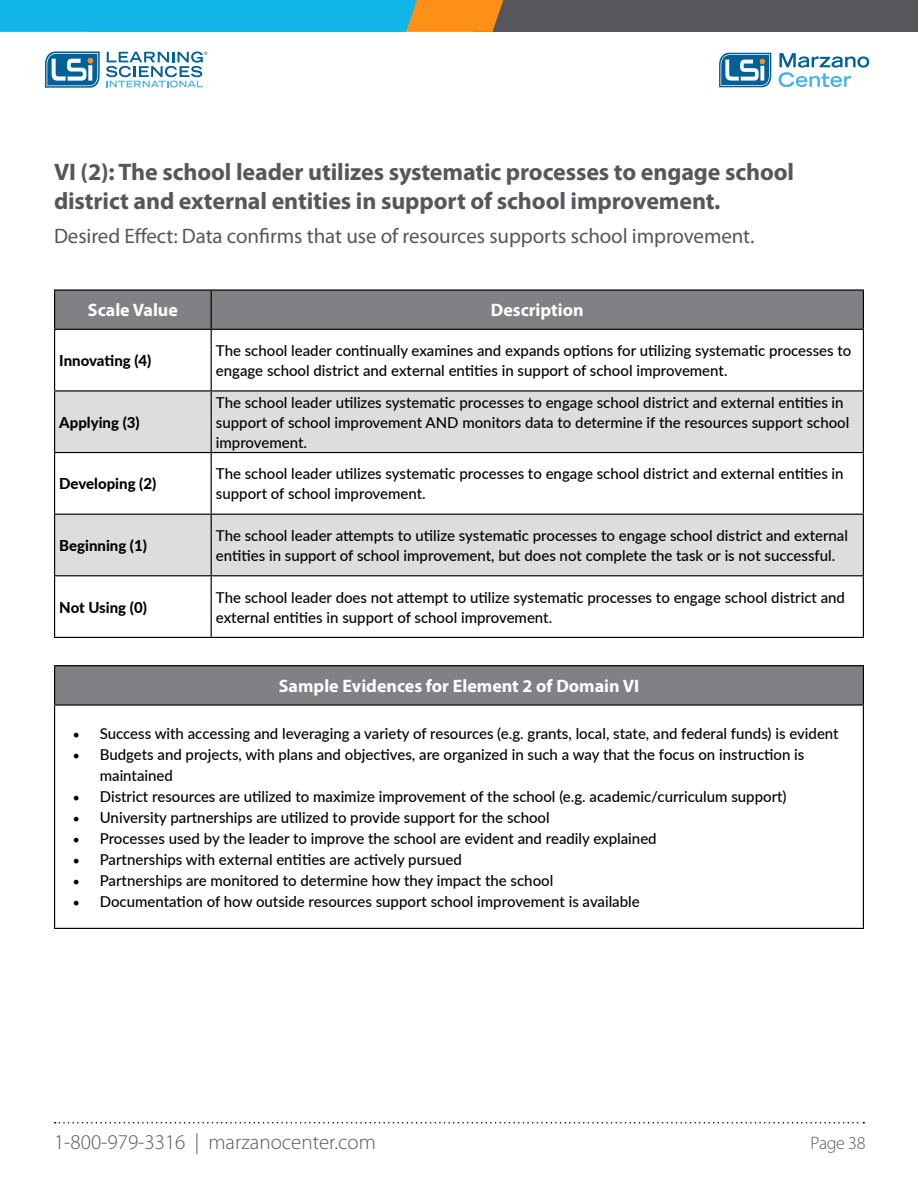
<style>
.page{position:relative;width:918px;height:1188px;background:#fff}
.page>*{position:absolute;margin:0;border:0;box-sizing:border-box;transform-origin:0 0}
.t1{font:700 24px/28.8px "Myriad Pro";letter-spacing:-.005em;color:#57565c}
.t2{font:21px "Myriad Pro";letter-spacing:-.005em;color:#57565c}
.t3{font:300 21px "Myriad Pro";color:#57565c}
.t4{font:700 18px "Myriad Pro";color:#fff}
.t5{font:300 18px "Myriad Pro";letter-spacing:-.02em;color:#57565c}
.t6{font:500 15px/20.1px "Lato";color:#000}
.t7{font:800 15px "Lato";color:#000}
.s1{font-family:"Minion Pro";font-weight:400;font-size:18px}
</style>
<div class="page">
<svg style="left:55px;top:1122px;width:809px;height:2px"></svg>
<svg style="left:779px;top:53px;width:90px;height:34px"></svg>
<svg style="left:719px;top:53px;width:53px;height:34px"></svg>
<svg style="left:45px;top:52px;width:55px;height:36px"></svg>
<svg style="left:106px;top:52px;width:101px;height:36px"></svg>
<div style="left:473px;top:0;width:445px;height:32px;background:#57565c"></div>
<svg style="left:0;top:0;width:503px;height:32px;background:#3badc1"></svg>
<div style="left:55px;top:291px;width:808px;height:38px;background:#818085"></div>
<div style="left:55px;top:392px;width:808px;height:60px;background:#dcddde"></div>
<svg style="left:55px;top:453px;width:808px;height:184px"></svg>
<hr style="left:54px;top:330px;width:1px;height:60px;background:#000">
<hr style="left:211px;top:330px;width:1px;height:60px;background:#000">
<hr style="left:863px;top:330px;width:1px;height:60px;background:#000">
<hr style="left:54px;top:390px;width:157px;height:2px;background:#000">
<hr style="left:54px;top:392px;width:1px;height:60px;background:#000">
<hr style="left:211px;top:390px;width:653px;height:2px;background:#000">
<hr style="left:211px;top:392px;width:1px;height:60px;background:#000">
<hr style="left:863px;top:392px;width:1px;height:60px;background:#000">
<hr style="left:54px;top:452px;width:157px;height:1px;background:#000">
<hr style="left:54px;top:453px;width:1px;height:61px;background:#000">
<hr style="left:211px;top:452px;width:653px;height:1px;background:#000">
<hr style="left:211px;top:453px;width:1px;height:61px;background:#000">
<hr style="left:863px;top:453px;width:1px;height:61px;background:#000">
<hr style="left:54px;top:576px;width:1px;height:61px;background:#000">
<hr style="left:211px;top:576px;width:1px;height:61px;background:#000">
<hr style="left:863px;top:576px;width:1px;height:61px;background:#000">
<hr style="left:54px;top:637px;width:157px;height:1px;background:#000">
<hr style="left:211px;top:637px;width:653px;height:1px;background:#000">
<hr style="left:54px;top:514px;width:157px;height:1px;background:#000">
<hr style="left:54px;top:515px;width:1px;height:60px;background:#000">
<hr style="left:54px;top:575px;width:157px;height:1px;background:#000">
<hr style="left:211px;top:514px;width:653px;height:1px;background:#000">
<hr style="left:211px;top:515px;width:1px;height:60px;background:#000">
<hr style="left:863px;top:515px;width:1px;height:60px;background:#000">
<hr style="left:211px;top:575px;width:653px;height:1px;background:#000">
<hr style="left:54px;top:289px;width:157px;height:2px;background:#000">
<hr style="left:54px;top:291px;width:1px;height:38px;background:#000">
<hr style="left:54px;top:329px;width:157px;height:1px;background:#000">
<hr style="left:211px;top:289px;width:653px;height:2px;background:#000">
<hr style="left:211px;top:291px;width:1px;height:38px;background:#000">
<hr style="left:863px;top:291px;width:1px;height:38px;background:#000">
<hr style="left:211px;top:329px;width:653px;height:1px;background:#000">
<div style="left:55px;top:666px;width:808px;height:39px;background:#818085"></div>
<hr style="left:54px;top:706px;width:1px;height:222px;background:#000">
<hr style="left:863px;top:706px;width:1px;height:222px;background:#000">
<hr style="left:54px;top:928px;width:810px;height:1px;background:#000">
<hr style="left:54px;top:665px;width:810px;height:1px;background:#000">
<hr style="left:54px;top:666px;width:1px;height:38px;background:#000">
<hr style="left:863px;top:666px;width:1px;height:38px;background:#000">
<hr style="left:54px;top:704px;width:810px;height:2px;background:#000">
<h1 class="t1" style="left:54px;top:157px;width:742px">VI (2): The school leader utilizes systematic processes to engage school district and external entities in support of school improvement.</h1>
<h2 class="t2" style="left:54px;top:223px;width:702px">Desired Effect: Data confirms that use of resources supports school improvement.</h2>
<p class="t4" style="left:88px;top:299px;width:92px">Scale Value</p>
<p class="t4" style="left:491px;top:299px;width:94px">Description</p>
<p class="t7" style="left:59px;top:350px;width:94px">Innovating (4)</p>
<p class="t6" style="left:216px;top:340px;width:637px">The school leader continually examines and expands options for utilizing systematic processes to engage school district and external entities in support of school improvement.</p>
<p class="t7" style="left:59px;top:411px;width:82px">Applying (3)</p>
<p class="t6" style="left:216px;top:392px;width:635px">The school leader utilizes systematic processes to engage school district and external entities in support of school improvement AND monitors data to determine if the resources support school improvement.</p>
<p class="t7" style="left:59px;top:473px;width:98px">Developing (2)</p>
<p class="t6" style="left:216px;top:463px;width:629px">The school leader utilizes systematic processes to engage school district and external entities in support of school improvement.</p>
<p class="t7" style="left:59px;top:534px;width:89px">Beginning (1)</p>
<p class="t6" style="left:216px;top:525px;width:634px">The school leader attempts to utilize systematic processes to engage school district and external entities in support of school improvement, but does not complete the task or is not successful.</p>
<p class="t7" style="left:59px;top:596px;width:89px">Not Using (0)</p>
<p class="t6" style="left:216px;top:586px;width:631px">The school leader does not attempt to utilize systematic processes to engage school district and external entities in support of school improvement.</p>
<p class="t4" style="left:279px;top:674px;width:362px">Sample Evidences for Element 2 of Domain VI</p>
<p class="t6" style="left:73px;top:723px;width:767px"><span class="s1">•</span> Success with accessing and leveraging a variety of resources (e.g. grants, local, state, and federal funds) is evident</p>
<p class="t6" style="left:100px;top:743px;width:706px;line-height:21px;text-indent:-27px"><span class="s1">•</span> Budgets and projects, with plans and objectives, are organized in such a way that the focus on instruction is maintained</p>
<p class="t6" style="left:73px;top:786px;width:715px"><span class="s1">•</span> District resources are utilized to maximize improvement of the school (e.g. academic/curriculum support)</p>
<p class="t6" style="left:73px;top:807px;width:478px"><span class="s1">•</span> University partnerships are utilized to provide support for the school</p>
<p class="t6" style="left:73px;top:828px;width:585px"><span class="s1">•</span> Processes used by the leader to improve the school are evident and readily explained</p>
<p class="t6" style="left:73px;top:849px;width:391px"><span class="s1">•</span> Partnerships with external entities are actively pursued</p>
<p class="t6" style="left:73px;top:870px;width:482px"><span class="s1">•</span> Partnerships are monitored to determine how they impact the school</p>
<p class="t6" style="left:73px;top:891px;width:568px"><span class="s1">•</span> Documentation of how outside resources support school improvement is available</p>
<h2 class="t3" style="left:54px;top:1129px;width:323px">1-800-979-3316 | marzanocenter.com</h2>
<p class="t5" style="left:810px;top:1132px;width:57px">Page 38</p>
</div>
